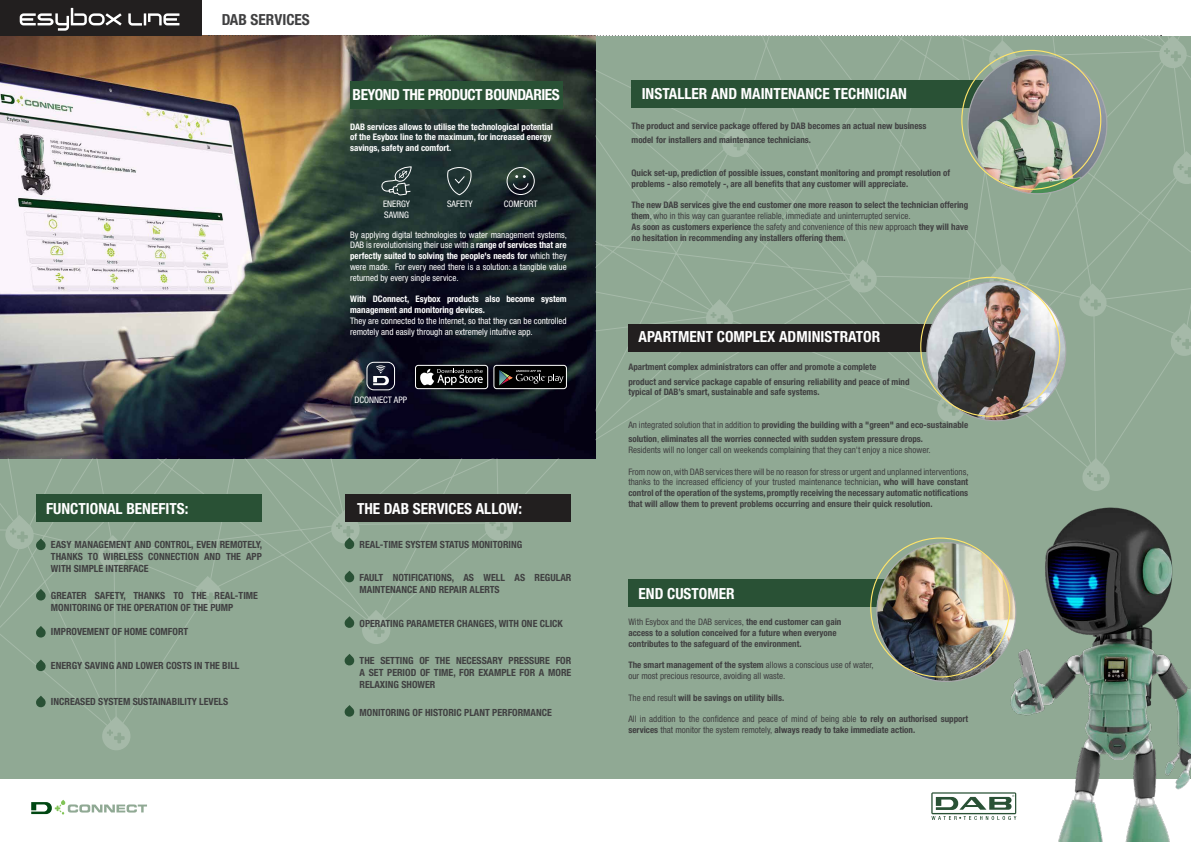
<style>
.page{position:relative;width:1191px;height:842px;background:#fff}
.page>*{position:absolute;margin:0;border:0;box-sizing:border-box;transform-origin:0 0}
.t1{font:700 condensed 15.3px "Helvetica Neue LT";color:#fff}
.t2{font:700 condensed 15.3px "Helvetica Neue LT";letter-spacing:-.03em;color:#fff}
.t3{font:700 condensed 15.3px "Helvetica Neue LT";color:#404041}
.t4{font:700 condensed 9.9px/11.9px "Helvetica Neue LT";color:#404041}
.t5{font:700 condensed 9px/10.8px "Helvetica Neue LT";color:#404041}
.t6{font:condensed 9px/10.8px "Helvetica Neue LT";color:#fff}
.t7{font:condensed 9px/10.8px "Helvetica Neue LT";color:#404041}
.t8{font:700 condensed 9px/10.8px "Helvetica Neue LT";color:#fff}
.s1{font-weight:700}
.s2{font-weight:400}
</style>
<div class="page">
<div style="left:0;top:36px;width:1191px;height:743px;background:#90a994"></div>
<img style="left:0;top:36px;width:595px;height:422px">
<svg style="left:0;top:458px;width:595px;height:262px"></svg>
<svg style="left:101px;top:716px;width:31px;height:34px"></svg>
<svg style="left:192px;top:576px;width:32px;height:36px"></svg>
<svg style="left:483px;top:522px;width:31px;height:20px"></svg>
<svg style="left:97px;top:535px;width:32px;height:36px"></svg>
<div style="left:0;top:0;width:201px;height:36px;background:#221f1f"></div>
<svg style="left:128px;top:13px;width:51px;height:13px"></svg>
<svg style="left:20px;top:8px;width:102px;height:23px"></svg>
<div style="left:350px;top:81px;width:212px;height:28px;background:#295135"></div>
<svg style="left:595px;top:56px;width:596px;height:403px"></svg>
<svg style="left:1171px;top:151px;width:20px;height:34px"></svg>
<svg style="left:935px;top:389px;width:31px;height:35px"></svg>
<svg style="left:848px;top:260px;width:30px;height:34px"></svg>
<svg style="left:1169px;top:323px;width:22px;height:34px"></svg>
<svg style="left:1077px;top:283px;width:31px;height:35px"></svg>
<svg style="left:987px;top:264px;width:30px;height:21px"></svg>
<svg style="left:720px;top:124px;width:31px;height:35px"></svg>
<svg style="left:704px;top:299px;width:30px;height:25px"></svg>
<svg style="left:208px;top:35px;width:980px;height:40px"></svg>
<svg style="left:380px;top:166px;width:32px;height:35px"></svg>
<svg style="left:931px;top:792px;width:20px;height:28px"></svg>
<div style="left:36px;top:494px;width:226px;height:28px;background:#295135"></div>
<div style="left:628px;top:324px;width:342px;height:28px;background:#221f1f"></div>
<div style="left:345px;top:494px;width:226px;height:28px;background:#221f1f"></div>
<svg style="left:330px;top:509px;width:31px;height:41px"></svg>
<svg style="left:344px;top:571px;width:11px;height:12px"></svg>
<svg style="left:344px;top:610px;width:48px;height:35px"></svg>
<svg style="left:344px;top:654px;width:11px;height:12px"></svg>
<svg style="left:344px;top:705px;width:11px;height:12px"></svg>
<svg style="left:36px;top:589px;width:10px;height:12px"></svg>
<svg style="left:4px;top:515px;width:42px;height:36px"></svg>
<svg style="left:36px;top:626px;width:10px;height:12px"></svg>
<svg style="left:36px;top:659px;width:10px;height:13px"></svg>
<svg style="left:36px;top:696px;width:10px;height:12px"></svg>
<svg style="left:447px;top:167px;width:25px;height:28px"></svg>
<div style="left:507px;top:167px;width:27px;height:28px;border:1px solid #fff;border-radius:50%"></div>
<svg style="left:512px;top:175px;width:17px;height:15px"></svg>
<div style="left:367px;top:362px;width:28px;height:28px;border:1px solid #fff;border-radius:7px"></div>
<svg style="left:373px;top:365px;width:16px;height:20px"></svg>
<div style="left:415px;top:365px;width:73px;height:24px;background:#000;border-radius:3px"></div>
<svg style="left:420px;top:369px;width:63px;height:16px"></svg>
<div style="left:415px;top:365px;width:73px;height:24px;border:1px solid #fff;border-radius:3px"></div>
<div style="left:493px;top:365px;width:73px;height:24px;background:#000;border-radius:3px"></div>
<svg style="left:499px;top:370px;width:64px;height:16px"></svg>
<div style="left:493px;top:365px;width:73px;height:24px;border:1px solid #fff;border-radius:3px"></div>
<img style="left:951px;top:458px;width:240px;height:384px">
<img style="left:927px;top:282px;width:138px;height:139px;border-radius:69px">
<div style="left:628px;top:579px;width:303px;height:28px;background:#295135"></div>
<div style="left:631px;top:80px;width:389px;height:28px;background:#295135"></div>
<svg style="left:31px;top:800px;width:116px;height:15px"></svg>
<img style="left:877px;top:543px;width:138px;height:138px;border-radius:67px">
<img style="left:968px;top:55px;width:138px;height:139px;border-radius:69px">
<h1 class="t3" style="left:222px;top:11px;width:90px">DAB SERVICES</h1>
<h1 class="t1" style="left:46px;top:500px;width:144px">FUNCTIONAL BENEFITS:</h1>
<p class="t4" style="left:51px;top:538px;width:213px;text-align:justify">EASY MANAGEMENT AND CONTROL, EVEN REMOTELY, THANKS TO WIRELESS CONNECTION AND THE APP WITH SIMPLE INTERFACE</p>
<p class="t4" style="left:51px;top:590px;width:208px">GREATER SAFETY, THANKS TO THE REAL-TIME<br>MONITORING OF THE OPERATION OF THE PUMP</p>
<p class="t4" style="left:51px;top:626px;width:139px">IMPROVEMENT OF HOME COMFORT</p>
<p class="t4" style="left:51px;top:660px;width:190px">ENERGY SAVING AND LOWER COSTS IN THE BILL</p>
<p class="t4" style="left:51px;top:696px;width:179px">INCREASED SYSTEM SUSTAINABILITY LEVELS</p>
<h1 class="t2" style="left:353px;top:86px;width:209px">BEYOND THE PRODUCT BOUNDARIES</h1>
<p class="t8" style="left:350px;top:121px;width:204px">DAB services allows to utilise the technological potential of the Esybox line to the maximum, for increased energy savings, safety and comfort.</p>
<p class="t6" style="left:383px;top:199px;width:29px">ENERGY<br>SAVING</p>
<p class="t6" style="left:447px;top:199px;width:27px">SAFETY</p>
<p class="t6" style="left:504px;top:199px;width:35px">COMFORT</p>
<p class="t6" style="left:350px;top:230px;width:218px;text-align:justify">By applying digital technologies to water management systems, DAB is revolutionising their use with a <span class="s1">range of services that are perfectly suited to solving the people's needs for</span> which they were made. For every need there is a solution: a tangible value returned by every single service.</p>
<p class="t8" style="left:350px;top:294px;width:218px">With DConnect, Esybox products also become system management and monitoring devices.</p>
<p class="t6" style="left:350px;top:316px;width:218px">They are connected to the Internet, so that they can be controlled remotely and easily through an extremely intuitive app.</p>
<p class="t6" style="left:354px;top:395px;width:54px">DCONNECT APP</p>
<h1 class="t1" style="left:357px;top:500px;width:167px">THE DAB SERVICES ALLOW:</h1>
<p class="t4" style="left:359px;top:538px;width:164px">REAL-TIME SYSTEM STATUS MONITORING</p>
<p class="t4" style="left:359px;top:572px;width:213px">FAULT NOTIFICATIONS, AS WELL AS REGULAR<br>MAINTENANCE AND REPAIR ALERTS</p>
<p class="t4" style="left:359px;top:617px;width:205px">OPERATING PARAMETER CHANGES, WITH ONE CLICK</p>
<p class="t4" style="left:359px;top:655px;width:213px;text-align:justify">THE SETTING OF THE NECESSARY PRESSURE FOR A SET PERIOD OF TIME, FOR EXAMPLE FOR A MORE RELAXING SHOWER</p>
<p class="t4" style="left:359px;top:706px;width:194px">MONITORING OF HISTORIC PLANT PERFORMANCE</p>
<h1 class="t1" style="left:641px;top:86px;width:267px">INSTALLER AND MAINTENANCE TECHNICIAN</h1>
<p class="t5" style="left:631px;top:119px;width:296px;line-height:14.4px">The product and service package offered by DAB becomes an actual new business model for installers and maintenance technicians.</p>
<p class="t5" style="left:631px;top:167px;width:320px">Quick set-up, prediction of possible issues, constant monitoring and prompt resolution of problems - also remotely -, are all benefits that any customer will appreciate.</p>
<p class="t5" style="left:631px;top:200px;width:338px">The new DAB services give the end customer one more reason to select the technician offering them<span class="s2">, who in this way can guarantee reliable, immediate and uninterrupted service.<br></span>As soon as customers experience <span class="s2">the safety and convenience of this new approach</span> they will have no hesitation in recommending any installers offering them.</p>
<h1 class="t1" style="left:638px;top:328px;width:243px">APARTMENT COMPLEX ADMINISTRATOR</h1>
<p class="t5" style="left:628px;top:360px;width:283px;line-height:14.4px">Apartment complex administrators can offer and promote a complete<br>product and service package capable of ensuring reliability and peace of mind</p>
<p class="t5" style="left:628px;top:387px;width:193px">typical of DAB’s smart, sustainable and safe systems.</p>
<p class="t5" style="left:628px;top:417px;width:341px;line-height:14.4px"><span class="s2">An integrated solution that in addition to</span> providing the building with a "green" and eco-sustainable solution<span class="s2">,</span> eliminates all the worries connected with sudden system pressure drops.</p>
<p class="t7" style="left:628px;top:445px;width:304px">Residents will no longer call on weekends complaining that they can't enjoy a nice shower.</p>
<p class="t5" style="left:628px;top:466px;width:342px;text-align:justify"><span class="s2">From now on, with DAB services there will be no reason for stress or urgent and unplanned interventions, thanks to the increased efficiency of your trusted maintenance technician</span>, who will have constant control of the operation of the systems, promptly receiving the necessary automatic notifications that will allow them to prevent problems occurring and ensure their quick resolution.</p>
<h1 class="t1" style="left:638px;top:585px;width:98px">END CUSTOMER</h1>
<p class="t5" style="left:628px;top:616px;width:214px"><span class="s2">With Esybox and the DAB services,</span> the end customer can gain access to a solution conceived for a future when everyone contributes to the safeguard of the environment.</p>
<p class="t7" style="left:628px;top:660px;width:247px"><span class="s1">The smart management of the system</span> allows a conscious use of water, our most precious resource, avoiding all waste.</p>
<p class="t5" style="left:628px;top:692px;width:157px"><span class="s2">The end result</span> will be savings on utility bills.</p>
<p class="t7" style="left:628px;top:714px;width:341px">All in addition to the confidence and peace of mind of being able <span class="s1">to rely on authorised support services</span> that monitor the system remotely, <span class="s1">always ready to take immediate action.</span></p>
</div>
